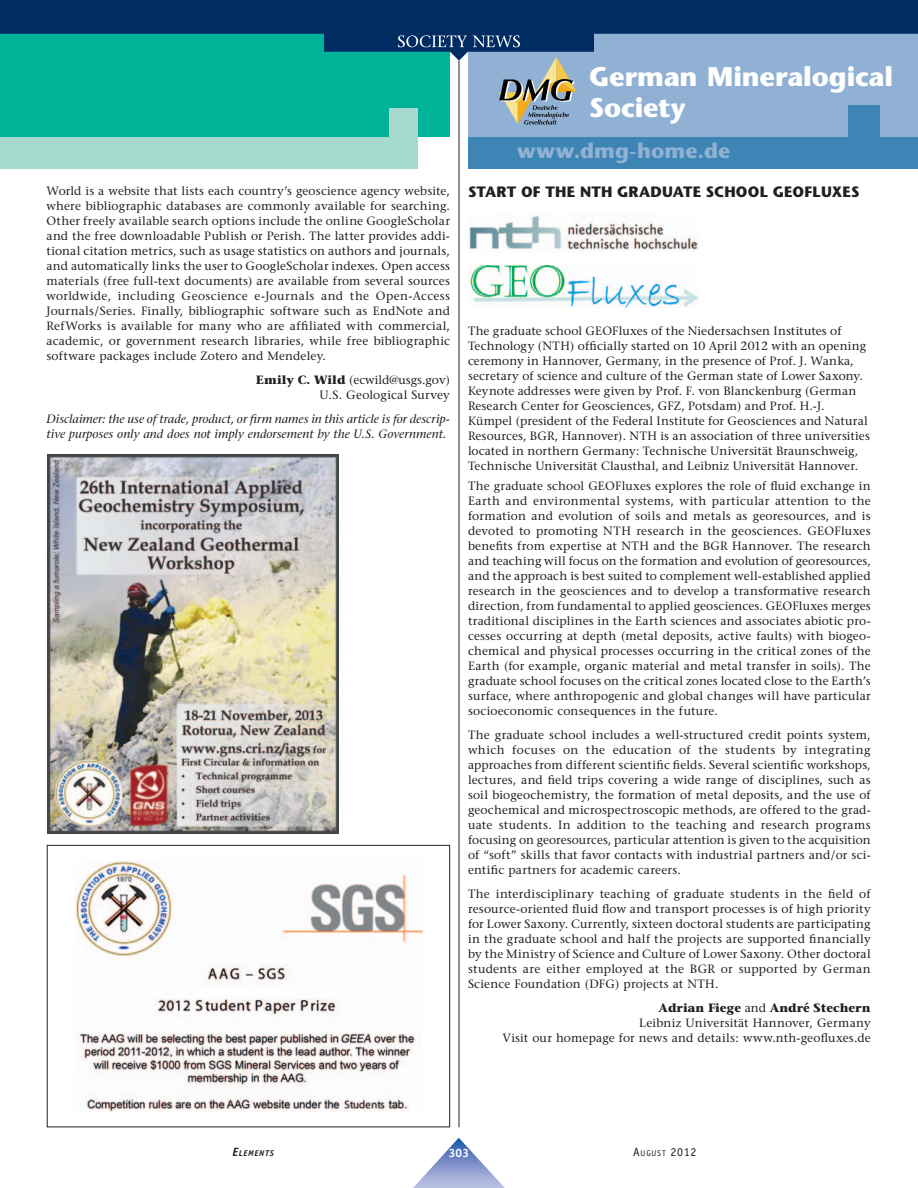
<style>
.page{position:relative;width:918px;height:1188px;background:#fff}
.page>*{position:absolute;margin:0;border:0;box-sizing:border-box;transform-origin:0 0}
.t1{font:700 27px/31.5px "Stone Sans";letter-spacing:-.005em;color:#fff}
.t2{font:700 21px "Stone Sans";letter-spacing:.005em;color:#90b1d3}
.t3{font:700 15px "Stone Sans";letter-spacing:.015em;color:#231f20}
.t4{font:12px/15px "Stone Serif";letter-spacing:.01em;color:#231f20;text-align:justify}
.t5{font:italic 12px/15px "Stone Serif";letter-spacing:.005em;color:#231f20}
.t6{font:12px "Officina Sans";color:#231f20}
.t7{font:700 12px "Officina Sans";color:#fff}
.t8{font:italic 700 8.4px "Officina Sans";letter-spacing:.08em;color:#231f20}
.s1{font-weight:700}
.s2{font-size:12px}
.s3{font-size:8.4px}
</style>
<div class="page">
<div style="left:0;top:7px;width:450px;height:130px;background:#00b297"></div>
<div style="left:0;top:137px;width:418px;height:32px;background:#a7dacf"></div>
<div style="left:389px;top:108px;width:29px;height:29px;background:#a7dacf"></div>
<hr style="left:459px;top:61px;width:1px;height:1066px;background:#231f20">
<img style="left:76px;top:861px;width:346px;height:251px">
<div style="left:47px;top:845px;width:403px;height:282px;border:1px solid #231f20"></div>
<div style="left:468px;top:7px;width:450px;height:130px;background:#90b1d3"></div>
<div style="left:468px;top:137px;width:450px;height:32px;background:#3d85b5"></div>
<div style="left:848px;top:106px;width:31px;height:31px;background:#3d85b5"></div>
<svg style="left:499px;top:61px;width:78px;height:64px"></svg>
<img style="left:469px;top:215px;width:230px;height:36px">
<img style="left:469px;top:265px;width:230px;height:43px">
<img style="left:47px;top:454px;width:291px;height:379px">
<svg style="left:413px;top:1138px;width:92px;height:50px"></svg>
<svg style="left:0;top:0;width:918px;height:61px;fill:#002c62"></svg>
<svg style="left:398px;top:35px;width:122px;height:12px"></svg>
<h1 class="t1" style="left:589px;top:63px;width:306px">German Mineralogical<br>Society</h1>
<p class="t4" style="left:46px;top:185px;width:405px">World is a website that lists each country’s geoscience agency website, where bibliographic databases are commonly available for searching.<br>Other freely available search options include the online GoogleScholar and the free downloadable Publish or Perish. The latter provides addi&shy;tional citation metrics, such as usage statistics on authors and journals, and automatically links the user to GoogleScholar indexes. Open access materials (free full-text documents) are available from several sources worldwide, including Geoscience e-Journals and the Open-Access Journals/Series. Finally, bibliographic software such as EndNote and RefWorks is available for many who are affiliated with commercial, academic, or government research libraries, while free bibliographic software packages include Zotero and Mendeley.</p>
<p class="t4" style="left:256px;top:374px;width:196px;text-align:right"><span class="s1">Emily C. Wild</span> (ecwild@usgs.gov)<br>U.S. Geological Survey</p>
<p class="t5" style="left:46px;top:413px;width:405px">Disclaimer: the use of trade, product, or firm names in this article is for descrip&shy;tive purposes only and does not imply endorsement by the U.S. Government.</p>
<h2 class="t2" style="left:517px;top:142px;width:215px">www.dmg-home.de</h2>
<p class="t3" style="left:468px;top:186px;width:393px">START OF THE NTH GRADUATE SCHOOL GEOFLUXES</p>
<p class="t4" style="left:468px;top:325px;width:403px;text-align:left">The graduate school GEOFluxes of the Niedersachsen Institutes of Technology (NTH) officially started on 10 April 2012 with an opening ceremony in Hannover, Germany, in the presence of Prof. J. Wanka, secretary of science and culture of the German state of Lower Saxony.<br>Keynote addresses were given by Prof. F. von Blanckenburg (German Research Center for Geosciences, GFZ, Potsdam) and Prof. H.-J.<br>Kümpel (president of the Federal Institute for Geosciences and Natural Resources, BGR, Hannover). NTH is an association of three universities located in northern Germany: Technische Universität Braunschweig, Technische Universität Clausthal, and Leibniz Universität Hannover.</p>
<p class="t4" style="left:468px;top:479px;width:404px">The graduate school GEOFluxes explores the role of fluid exchange in Earth and environmental systems, with particular attention to the formation and evolution of soils and metals as georesources, and is devoted to promoting NTH research in the geosciences. GEOFluxes benefits from expertise at NTH and the BGR Hannover. The research and teaching will focus on the formation and evolution of georesources, and the approach is best suited to complement well-established applied research in the geosciences and to develop a transformative research direction, from fundamental to applied geosciences. GEOFluxes merges traditional disciplines in the Earth sciences and associates abiotic pro&shy;cesses occurring at depth (metal deposits, active faults) with biogeo&shy;chemical and physical processes occurring in the critical zones of the Earth (for example, organic material and metal transfer in soils). The graduate school focuses on the critical zones located close to the Earth’s surface, where anthropogenic and global changes will have particular socioeconomic consequences in the future.</p>
<p class="t4" style="left:468px;top:728px;width:404px">The graduate school includes a well-structured credit points system, which focuses on the education of the students by integrating approaches from different scientific fields. Several scientific workshops, lectures, and field trips covering a wide range of disciplines, such as soil biogeochemistry, the formation of metal deposits, and the use of geochemical and microspectroscopic methods, are offered to the grad&shy;uate students. In addition to the teaching and research programs focusing on georesources, particular attention is given to the acquisition of “soft” skills that favor contacts with industrial partners and/or sci&shy;entific partners for academic careers.</p>
<p class="t4" style="left:468px;top:887px;width:404px">The interdisciplinary teaching of graduate students in the field of resource-oriented fluid flow and transport processes is of high priority for Lower Saxony. Currently, sixteen doctoral students are participating in the graduate school and half the projects are supported financially by the Ministry of Science and Culture of Lower Saxony. Other doctoral students are either employed at the BGR or supported by German Science Foundation (DFG) projects at NTH.</p>
<p class="t4" style="left:503px;top:1001px;width:370px;text-align:right"><span class="s1">Adrian Fiege</span> and <span class="s1">André Stechern<br></span>Leibniz Universität Hannover, Germany<br>Visit our homepage for news and details: www.nth-geofluxes.de</p>
<p class="t8" style="left:232px;top:1150px;width:43px"><span class="s2">E</span>LEMENTS</p>
<p class="t7" style="left:449px;top:1149px;width:22px">303</p>
<p class="t6" style="left:633px;top:1147px;width:65px">A<span class="s3">UGUST</span> 2012</p>
</div>
